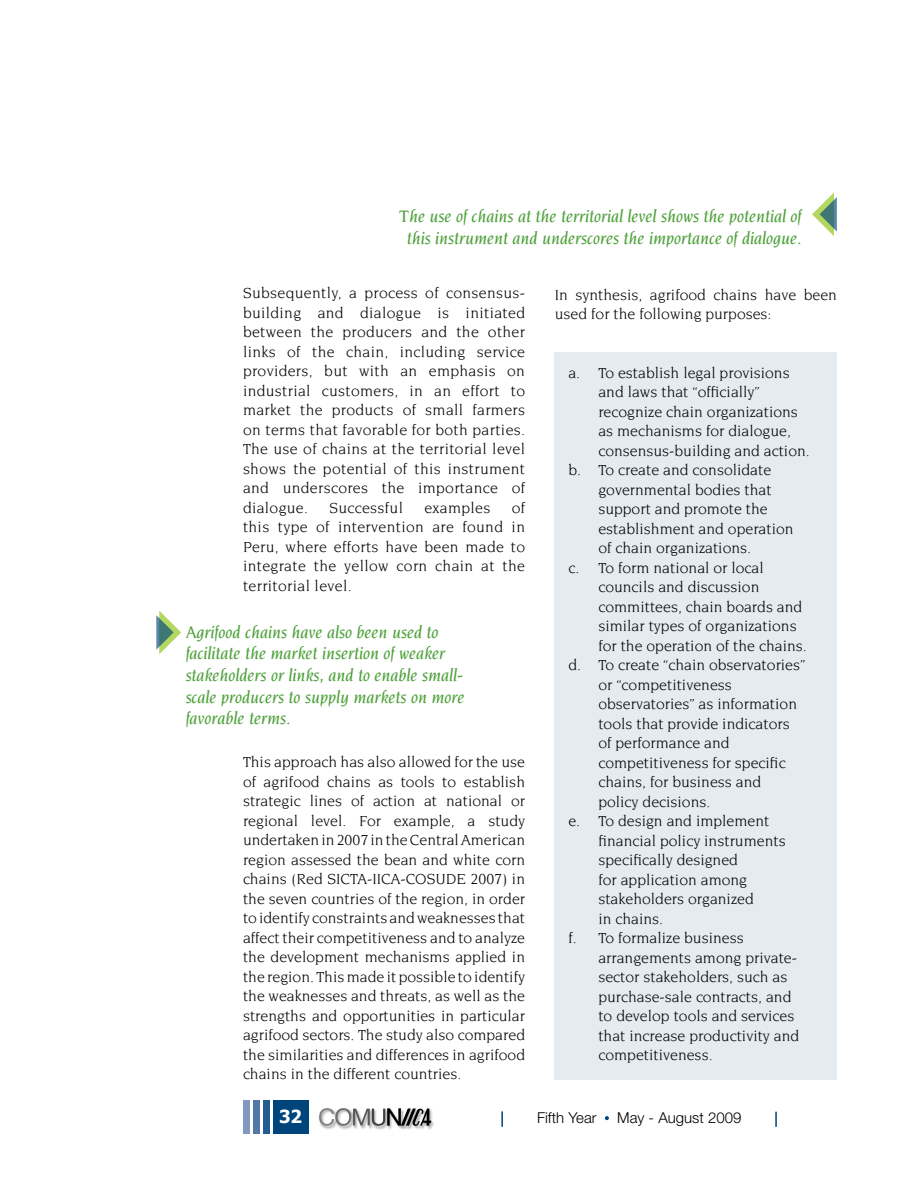
<style>
.page{position:relative;width:918px;height:1188px;background:#fff}
.page>*{position:absolute;margin:0;border:0;box-sizing:border-box;transform-origin:0 0}
.t1{font:italic 500 18px/21.6px "Novarese";color:#50a23d}
.t2{font:700 18px "Tahoma";color:#fff}
.t3{font:15.75px/19.5px "Novarese";color:#000;text-align:justify}
.t4{font:15.75px "Novarese";letter-spacing:.02em;color:#000}
.t5{font:300 15px "Helvetica Neue";color:#000}
</style>
<div class="page">
<img style="left:321px;top:1126px;width:13px;height:3px">
<img style="left:334px;top:1126px;width:17px;height:4px">
<img style="left:351px;top:1126px;width:20px;height:3px">
<img style="left:371px;top:1126px;width:15px;height:4px">
<img style="left:386px;top:1110px;width:48px;height:20px">
<img style="left:400px;top:1126px;width:11px;height:4px">
<img style="left:411px;top:1126px;width:17px;height:4px">
<svg style="left:319px;top:1108px;width:112px;height:18px"></svg>
<div style="left:273px;top:1100px;width:36px;height:34px;background:#00447c"></div>
<div style="left:263px;top:1100px;width:7px;height:34px;background:#225c90"></div>
<div style="left:253px;top:1100px;width:7px;height:34px;background:#5478a6"></div>
<div style="left:243px;top:1100px;width:7px;height:34px;background:#839ac0"></div>
<svg style="left:605px;top:1116px;width:4px;height:4px"></svg>
<svg style="left:501px;top:1111px;width:2px;height:16px"></svg>
<svg style="left:775px;top:1112px;width:2px;height:15px"></svg>
<div style="left:555px;top:353px;width:282px;height:727px;background:#e4ecf2"></div>
<svg style="left:156px;top:611px;width:25px;height:43px"></svg>
<svg style="left:812px;top:192px;width:25px;height:44px"></svg>
<p class="t1" style="left:399px;top:205px;width:404px;text-align:center">The use of chains at the territorial level shows the potential of this instrument and underscores the importance of dialogue.</p>
<p class="t3" style="left:243px;top:283px;width:284px">Subsequently, a process of consensus&shy;building and dialogue is initiated between the producers and the other links of the chain, including service providers, but with an emphasis on industrial customers, in an effort to market the products of small farmers on terms that favorable for both parties.<br>The use of chains at the territorial level shows the potential of this instrument and underscores the importance of dialogue.</p>
<p class="t4" style="left:329px;top:499px;width:75px">Successful</p>
<p class="t4" style="left:424px;top:499px;width:68px">examples</p>
<p class="t3" style="left:243px;top:498px;width:284px;text-indent:269px">of this type of intervention are found in Peru, where efforts have been made to integrate the yellow corn chain at the territorial level.</p>
<p class="t1" style="left:186px;top:621px;width:280px">Agrifood chains have also been used to facilitate the market insertion of weaker stakeholders or links, and to enable small&shy;scale producers to supply markets on more favorable terms.</p>
<p class="t3" style="left:243px;top:752px;width:284px">This approach has also allowed for the use of agrifood chains as tools to establish strategic lines of action at national or regional level. For example, a study undertaken in 2007 in the Central American region assessed the bean and white corn chains (Red SICTA-IICA-COSUDE 2007) in the seven countries of the region, in order to identify constraints and weaknesses that affect their competitiveness and to analyze the development mechanisms applied in the region. This made it possible to identify the weaknesses and threats, as well as the strengths and opportunities in particular agrifood sectors. The study also compared the similarities and differences in agrifood chains in the different countries.</p>
<p class="t3" style="left:555px;top:285px;width:284px">In synthesis, agrifood chains have been used for the following purposes:</p>
<p class="t3" style="left:568px;top:363px;width:223px">a. To establish legal provisions</p>
<p class="t3" style="left:598px;top:382px;width:163px">and laws that “officially”</p>
<p class="t3" style="left:598px;top:402px;width:201px">recognize chain organizations</p>
<p class="t3" style="left:598px;top:421px;width:194px">as mechanisms for dialogue,</p>
<p class="t3" style="left:598px;top:441px;width:213px">consensus-building and action.</p>
<p class="t3" style="left:568px;top:460px;width:204px">b. To create and consolidate</p>
<p class="t3" style="left:598px;top:480px;width:175px">governmental bodies that</p>
<p class="t3" style="left:598px;top:499px;width:171px">support and promote the</p>
<p class="t3" style="left:598px;top:519px;width:197px">establishment and operation</p>
<p class="t3" style="left:598px;top:538px;width:154px">of chain organizations.</p>
<p class="t3" style="left:568px;top:558px;width:197px">c. To form national or local</p>
<p class="t3" style="left:598px;top:577px;width:163px">councils and discussion</p>
<p class="t3" style="left:598px;top:597px;width:205px">committees, chain boards and</p>
<p class="t3" style="left:598px;top:616px;width:200px">similar types of organizations</p>
<p class="t3" style="left:598px;top:636px;width:210px">for the operation of the chains.</p>
<p class="t3" style="left:568px;top:655px;width:239px">d. To create “chain observatories”</p>
<p class="t3" style="left:598px;top:675px;width:135px">or “competitiveness</p>
<p class="t3" style="left:598px;top:694px;width:200px">observatories” as information</p>
<p class="t3" style="left:598px;top:714px;width:193px">tools that provide indicators</p>
<p class="t3" style="left:598px;top:733px;width:133px">of performance and</p>
<p class="t3" style="left:598px;top:753px;width:189px">competitiveness for specific</p>
<p class="t3" style="left:598px;top:772px;width:164px">chains, for business and</p>
<p class="t3" style="left:598px;top:792px;width:114px">policy decisions.</p>
<p class="t3" style="left:568px;top:811px;width:203px">e. To design and implement</p>
<p class="t3" style="left:598px;top:831px;width:189px">financial policy instruments</p>
<p class="t3" style="left:598px;top:850px;width:141px">specifically designed</p>
<p class="t3" style="left:598px;top:870px;width:150px">for application among</p>
<p class="t3" style="left:598px;top:889px;width:157px">stakeholders organized</p>
<p class="t3" style="left:598px;top:909px;width:66px">in chains.</p>
<p class="t3" style="left:568px;top:928px;width:177px">f. To formalize business</p>
<p class="t3" style="left:598px;top:948px;width:200px">arrangements among private-</p>
<p class="t3" style="left:598px;top:967px;width:191px">sector stakeholders, such as</p>
<p class="t3" style="left:598px;top:987px;width:195px">purchase-sale contracts, and</p>
<p class="t3" style="left:598px;top:1006px;width:198px">to develop tools and services</p>
<p class="t3" style="left:598px;top:1026px;width:202px">that increase productivity and</p>
<p class="t3" style="left:598px;top:1045px;width:116px">competitiveness.</p>
<p class="t2" style="left:279px;top:1105px;width:24px">32</p>
<p class="t5" style="left:537px;top:1109px;width:61px">Fifth Year</p>
<p class="t5" style="left:617px;top:1109px;width:126px">May - August 2009</p>
</div>
